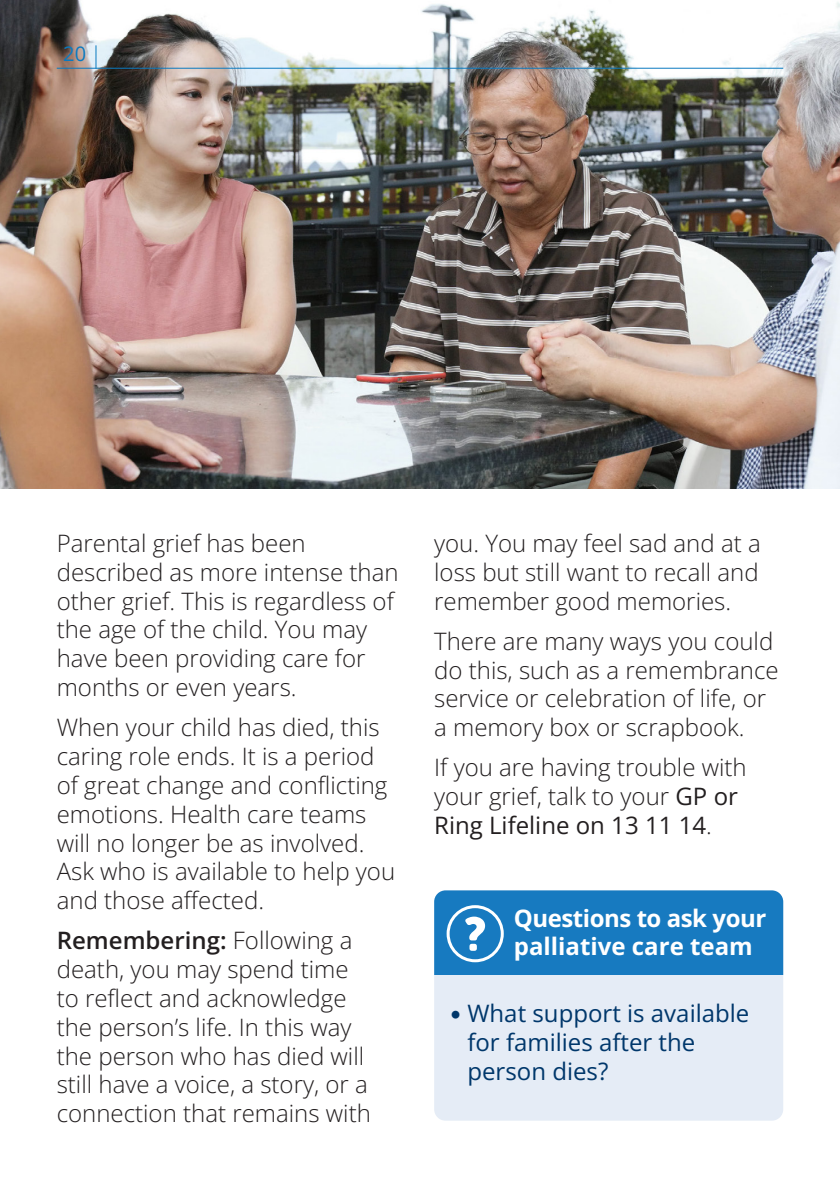
<style>
.page{position:relative;width:840px;height:1191px;background:#fff}
.page>*{position:absolute;margin:0;border:0;box-sizing:border-box;transform-origin:0 0}
.t1{font:300 24px/28.8px "Open Sans";color:#231f20}
.t2{font:24px/28.8px "Open Sans";color:#00376b}
.t3{font:700 24px/28.8px "Open Sans";color:#fff}
.t4{font:20px "Open Sans";color:#0b7ac0}
.s1{font-weight:600}
.s2{font-weight:400}
</style>
<div class="page">
<img style="left:0;top:0;width:839px;height:489px">
<hr style="left:57px;top:68px;width:725px;height:1px;background:#0b7ac0">
<svg style="left:91px;top:45px;width:5px;height:24px"></svg>
<div style="left:434px;top:890px;width:348px;height:230px;background:#e5ecf6;border-radius:11px"></div>
<div style="left:434px;top:890px;width:348px;height:84px;background:#177ac0"></div>
<div style="left:446px;top:905px;width:57px;height:57px;border:3px solid #fff;border-radius:50%"></div>
<svg style="left:465px;top:916px;width:20px;height:34px"></svg>
<p class="t4" style="left:57px;top:40px;width:31px">2020</p>
<p class="t1" style="left:57px;top:528px;width:343px">Parental grief has been described as more intense than other grief. This is regardless of the age of the child. You may have been providing care for months or even years.</p>
<p class="t1" style="left:57px;top:712px;width:340px">When your child has died, this caring role ends. It is a period of great change and conflicting emotions. Health care teams will no longer be as involved.<br>Ask who is available to help you and those affected.</p>
<p class="t1" style="left:57px;top:925px;width:315px"><span class="s1">Remembering:</span> Following a death, you may spend time to reflect and acknowledge the person’s life. In this way the person who has died will still have a voice, a story, or a connection that remains with</p>
<p class="t1" style="left:434px;top:528px;width:328px;text-align:justify">you. You may feel sad and at a loss but still want to recall and remember good memories.</p>
<p class="t1" style="left:434px;top:626px;width:346px">There are many ways you could do this, such as a remembrance service or celebration of life, or a memory box or scrapbook.</p>
<p class="t1" style="left:434px;top:752px;width:314px">If you are having trouble with your grief, talk to your <span class="s2">GP or<br>Ring Lifeline on 13 11 14</span>.</p>
<p class="t3" style="left:513px;top:903px;width:254px">Questions to ask your palliative care team</p>
<p class="t2" style="left:467px;top:998px;width:283px">What support is available for families after the person dies?</p>
</div>
